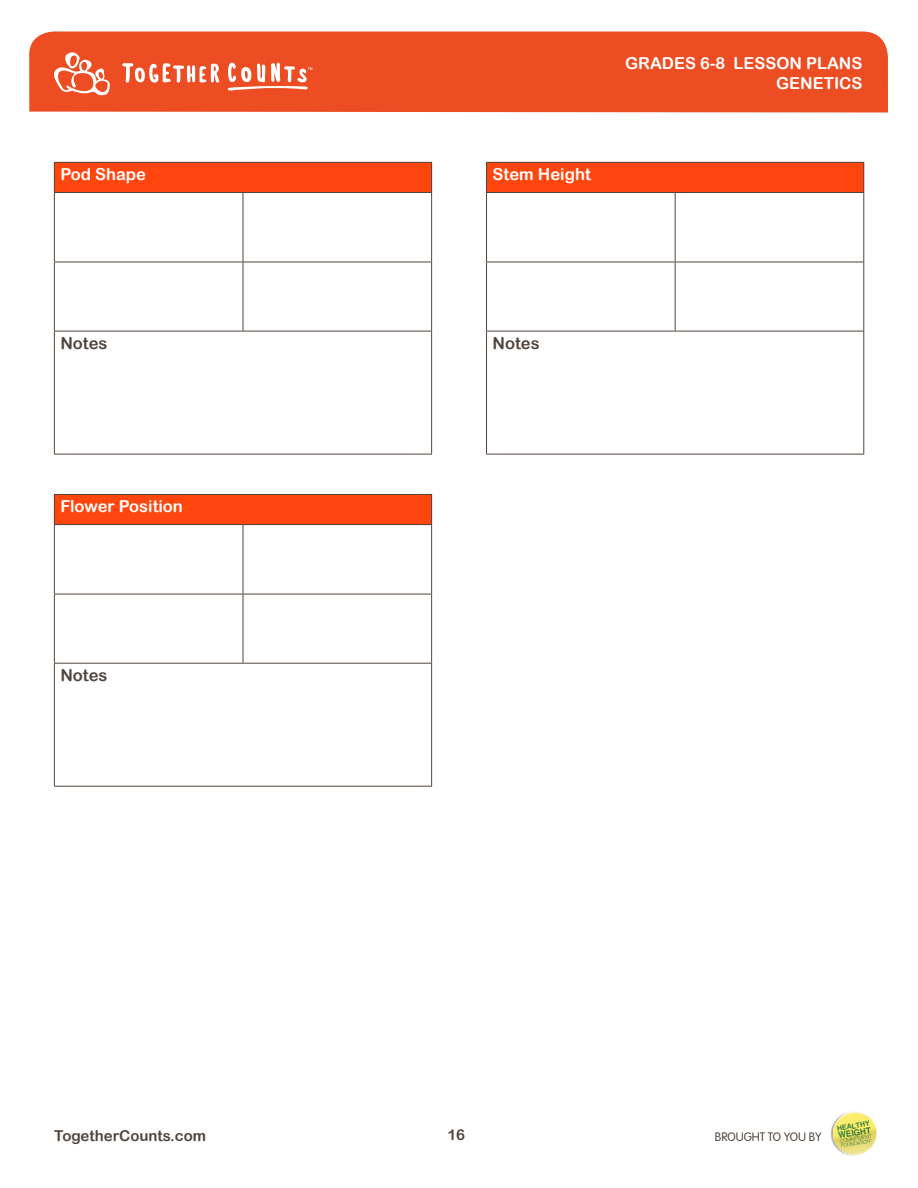
<style>
.page{position:relative;width:918px;height:1188px;background:#fff}
.page>*{position:absolute;margin:0;border:0;box-sizing:border-box;transform-origin:0 0}
.Body{font:16.5px/19.8px "Arial Rounded MT Bold";color:#fff;text-align:right}
.t1{font:16.5px "Arial Rounded MT Bold";color:#52453c}
.t2{font:15px "Arial Rounded MT Bold";color:#52453c}
.t3{font:12px "Arial Rounded";color:#52453c}
.t4{font:700 8.7px "Helvetica";color:#337c3c;scale:.95 1}
.t5{font:700 7.05px "Helvetica";color:#337c3c}
.t6{font:300 5.1px "Helvetica Neue";color:#337c3c}
.t7{font:300 4.95px "Helvetica Neue";color:#337c3c}
</style>
<div class="page">
<div style="left:29px;top:31px;width:859px;height:81px;background:#ec4d23"></div>
<svg style="left:53px;top:52px;width:57px;height:44px"></svg>
<svg style="left:122px;top:63px;width:97px;height:20px"></svg>
<svg style="left:227px;top:63px;width:85px;height:28px"></svg>
<img style="left:830px;top:1127px;width:27px;height:29px">
<img style="left:832px;top:1112px;width:45px;height:43px">
<div style="left:54px;top:162px;width:378px;height:31px;background:#ff460f"></div>
<hr style="left:54px;top:162px;width:189px;height:1px;background:#52453c">
<svg style="left:54px;top:163px;width:1px;height:29px"></svg>
<hr style="left:243px;top:162px;width:189px;height:1px;background:#52453c">
<svg style="left:431px;top:163px;width:1px;height:29px"></svg>
<hr style="left:54px;top:192px;width:189px;height:1px;background:#52453c">
<hr style="left:54px;top:193px;width:1px;height:69px;background:#52453c">
<hr style="left:243px;top:192px;width:189px;height:1px;background:#52453c">
<hr style="left:243px;top:193px;width:1px;height:69px;background:#52453c">
<hr style="left:431px;top:193px;width:1px;height:69px;background:#52453c">
<hr style="left:54px;top:262px;width:189px;height:1px;background:#52453c">
<hr style="left:54px;top:262px;width:1px;height:69px;background:#52453c">
<hr style="left:243px;top:262px;width:189px;height:1px;background:#52453c">
<hr style="left:243px;top:262px;width:1px;height:69px;background:#52453c">
<hr style="left:431px;top:262px;width:1px;height:69px;background:#52453c">
<hr style="left:54px;top:331px;width:189px;height:1px;background:#52453c">
<hr style="left:54px;top:331px;width:1px;height:123px;background:#52453c">
<hr style="left:243px;top:331px;width:189px;height:1px;background:#52453c">
<hr style="left:431px;top:331px;width:1px;height:123px;background:#52453c">
<hr style="left:54px;top:454px;width:189px;height:1px;background:#52453c">
<hr style="left:243px;top:454px;width:189px;height:1px;background:#52453c">
<div style="left:54px;top:494px;width:378px;height:31px;background:#ff460f"></div>
<hr style="left:54px;top:494px;width:189px;height:1px;background:#52453c">
<svg style="left:54px;top:495px;width:1px;height:29px"></svg>
<hr style="left:243px;top:494px;width:189px;height:1px;background:#52453c">
<svg style="left:431px;top:495px;width:1px;height:29px"></svg>
<hr style="left:54px;top:524px;width:189px;height:1px;background:#52453c">
<hr style="left:54px;top:525px;width:1px;height:69px;background:#52453c">
<hr style="left:243px;top:524px;width:189px;height:1px;background:#52453c">
<hr style="left:243px;top:525px;width:1px;height:69px;background:#52453c">
<hr style="left:431px;top:525px;width:1px;height:69px;background:#52453c">
<hr style="left:54px;top:594px;width:189px;height:1px;background:#52453c">
<hr style="left:54px;top:594px;width:1px;height:69px;background:#52453c">
<hr style="left:243px;top:594px;width:189px;height:1px;background:#52453c">
<hr style="left:243px;top:594px;width:1px;height:69px;background:#52453c">
<hr style="left:431px;top:594px;width:1px;height:69px;background:#52453c">
<hr style="left:54px;top:663px;width:189px;height:1px;background:#52453c">
<hr style="left:54px;top:664px;width:1px;height:122px;background:#52453c">
<hr style="left:243px;top:663px;width:189px;height:1px;background:#52453c">
<hr style="left:431px;top:664px;width:1px;height:122px;background:#52453c">
<hr style="left:54px;top:786px;width:189px;height:1px;background:#52453c">
<hr style="left:243px;top:786px;width:189px;height:1px;background:#52453c">
<div style="left:487px;top:162px;width:377px;height:31px;background:#ff460f"></div>
<hr style="left:486px;top:162px;width:189px;height:1px;background:#52453c">
<svg style="left:486px;top:163px;width:1px;height:29px"></svg>
<hr style="left:675px;top:162px;width:189px;height:1px;background:#52453c">
<svg style="left:863px;top:163px;width:1px;height:29px"></svg>
<hr style="left:486px;top:192px;width:189px;height:1px;background:#52453c">
<hr style="left:486px;top:193px;width:1px;height:69px;background:#52453c">
<hr style="left:675px;top:192px;width:189px;height:1px;background:#52453c">
<hr style="left:675px;top:193px;width:1px;height:69px;background:#52453c">
<hr style="left:863px;top:193px;width:1px;height:69px;background:#52453c">
<hr style="left:486px;top:262px;width:189px;height:1px;background:#52453c">
<hr style="left:486px;top:262px;width:1px;height:69px;background:#52453c">
<hr style="left:675px;top:262px;width:189px;height:1px;background:#52453c">
<hr style="left:675px;top:262px;width:1px;height:69px;background:#52453c">
<hr style="left:863px;top:262px;width:1px;height:69px;background:#52453c">
<hr style="left:486px;top:331px;width:189px;height:1px;background:#52453c">
<hr style="left:486px;top:331px;width:1px;height:123px;background:#52453c">
<hr style="left:675px;top:331px;width:189px;height:1px;background:#52453c">
<hr style="left:863px;top:331px;width:1px;height:123px;background:#52453c">
<hr style="left:486px;top:454px;width:189px;height:1px;background:#52453c">
<hr style="left:675px;top:454px;width:189px;height:1px;background:#52453c">
<p class="Body" style="left:60px;top:164px;width:87px">Pod Shape</p>
<p class="t1" style="left:60px;top:334px;width:49px">Notes</p>
<p class="Body" style="left:60px;top:497px;width:124px">Flower Position</p>
<p class="t1" style="left:60px;top:666px;width:49px">Notes</p>
<p class="Body" style="left:493px;top:164px;width:100px">Stem Height</p>
<p class="Body" style="left:625px;top:53px;width:239px">GRADES 6-8 LESSON PLANS<br>GENETICS</p>
<p class="t1" style="left:493px;top:334px;width:49px">Notes</p>
<p class="t2" style="left:447px;top:1126px;width:19px">16</p>
<p class="t2" style="left:54px;top:1127px;width:154px">TogetherCounts.com</p>
<p class="t3" style="left:715px;top:1128px;width:108px">BROUGHT TO YOU BY</p>
<p class="t5" style="left:836px;top:1123px;width:35px;rotate:-9deg">HEALTHY</p>
<p class="t4" style="left:837px;top:1128px;width:36px;rotate:-9deg">WEIGHT</p>
<p class="t6" style="left:839px;top:1137px;width:33px;rotate:-9deg">COMMITMENT</p>
<p class="t7" style="left:841px;top:1142px;width:31px;rotate:-9deg">FOUNDATION</p>
</div>
